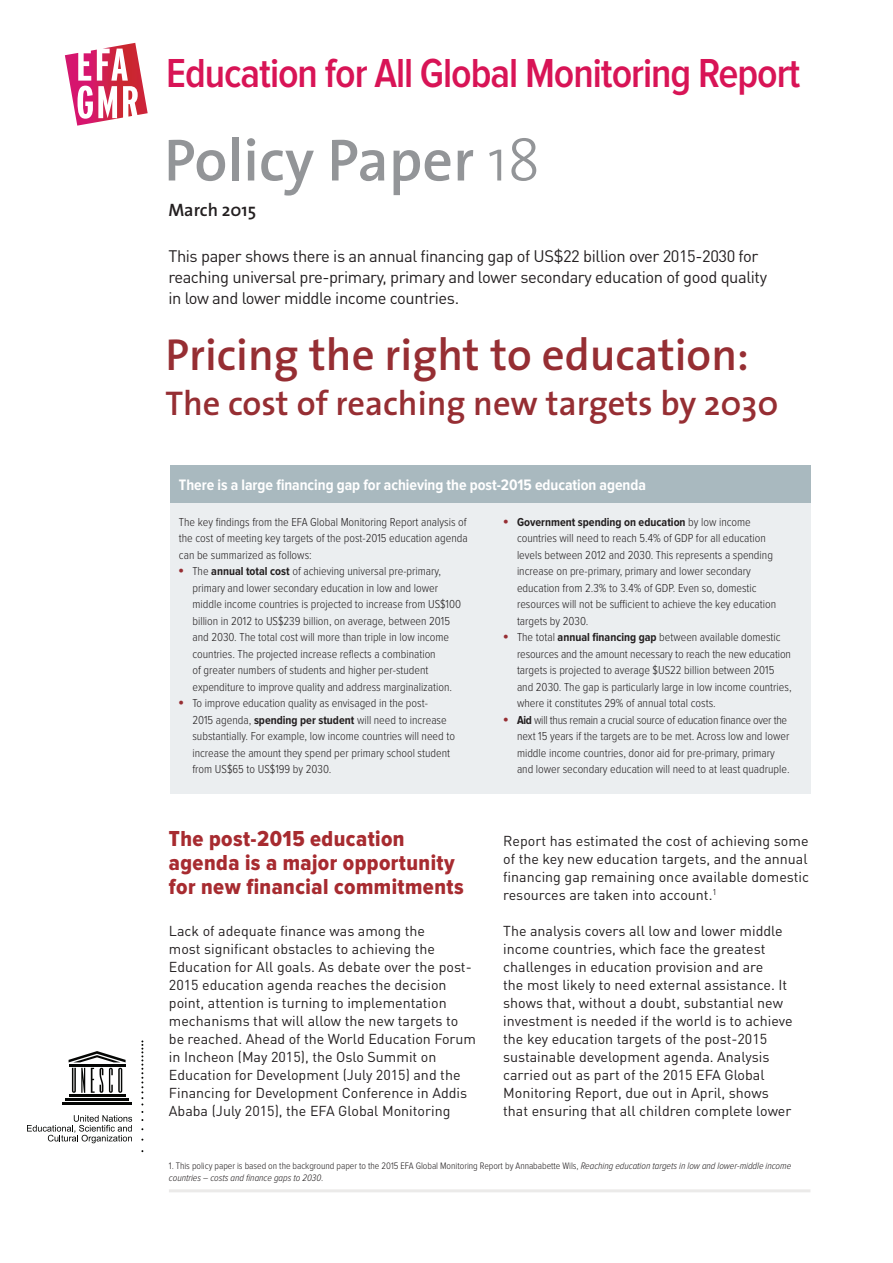
<style>
.page{position:relative;width:893px;height:1263px;background:#fff}
.page>*{position:absolute;margin:0;border:0;box-sizing:border-box;transform-origin:0 0}
.Policy_Paper___Title{font:600 60px "The Sans";color:#939598}
.t1{font:600 45px "The Sans";color:#962e33}
.EFA_GMR_Title{font:600 42px "Proxima Nova Cond";letter-spacing:-.025em;color:#d81456}
.t2{font:600 34.5px "The Sans";color:#962e33}
.PP_Head_1{font:22.5px/24px "Proxima Nova Cond Extrabld";letter-spacing:.02em;color:#a72b30}
.t3{font:600 18px "The Sans";color:#231f20}
.PP_Body{font:16.5px/21px "DINOT";letter-spacing:-.025em;color:#231f20}
.Box_Title{font:700 15.75px "Proxima Nova Cond";letter-spacing:-.005em;color:#fff}
.PP_Body-2{font:14.25px/18px "DINOT";color:#231f20}
.GMR_Box_Text{font:300 12px/16.5px "Proxima Nova Cond";color:#231f20}
.Table_Figure_Source{font:300 9.75px/12px "Proxima Nova Cond";letter-spacing:-.005em;color:#231f20}
.s1{font-weight:300}
.s2{font-family:"Interstate";font-weight:700;font-stretch:condensed;color:#962e33}
.s3{font-weight:700}
.s4{font-style:italic}
</style>
<div class="page">
<svg style="left:65px;top:43px;width:83px;height:83px"></svg>
<svg style="left:141px;top:1041px;width:2px;height:64px"></svg>
<hr style="left:69px;top:1094px;width:57px;height:2px;background:#050604">
<hr style="left:65px;top:1098px;width:64px;height:2px;background:#050604">
<hr style="left:62px;top:1102px;width:70px;height:2px;background:#050604">
<hr style="left:69px;top:1064px;width:57px;height:2px;background:#050604">
<svg style="left:69px;top:1051px;width:57px;height:11px"></svg>
<svg style="left:72px;top:1068px;width:13px;height:25px"></svg>
<svg style="left:109px;top:1068px;width:4px;height:25px"></svg>
<svg style="left:118px;top:1068px;width:4px;height:25px"></svg>
<svg style="left:91px;top:1068px;width:12px;height:25px"></svg>
<svg style="left:27px;top:1115px;width:105px;height:28px"></svg>
<div style="left:170px;top:502px;width:640px;height:291px;background:#ebeef0"></div>
<div style="left:170px;top:465px;width:640px;height:38px;background:#a9b9bf"></div>
<hr style="left:169px;top:1189px;width:641px;height:3px;background:#ebeae9">
<p class="EFA_GMR_Title" style="left:166px;top:54px;width:636px">Education for All Global Monitoring Report</p>
<p class="Policy_Paper___Title" style="left:164px;top:110px;width:378px">Policy Paper <span class="s1">18</span></p>
<p class="t3" style="left:168px;top:195px;width:89px">March 2015</p>
<p class="PP_Body" style="left:168px;top:244px;width:600px">This paper shows there is an annual financing gap of US$22 billion over 2015-2030 for reaching universal pre-primary, primary and lower secondary education of good quality in low and lower middle income countries.</p>
<p class="t1" style="left:165px;top:318px;width:585px">Pricing the right to education:</p>
<p class="t2" style="left:165px;top:375px;width:615px">The cost of reaching new targets by 2030</p>
<p class="Box_Title" style="left:179px;top:478px;width:468px">There is a large financing gap for achieving the post-2015 education agenda</p>
<p class="GMR_Box_Text" style="left:179px;top:514px;width:290px;text-align:justify">The key findings from the EFA Global Monitoring Report analysis of the cost of meeting key targets of the post-2015 education agenda can be summarized as follows:</p>
<p class="GMR_Box_Text" style="left:192px;top:564px;width:270px;text-indent:-14px"><span class="s2">•</span> The <span class="s3">annual total cost</span> of achieving universal pre-primary, primary and lower secondary education in low and lower middle income countries is projected to increase from US$100 billion in 2012 to US$239 billion, on average, between 2015 and 2030. The total cost will more than triple in low income countries. The projected increase reflects a combination<br>of greater numbers of students and higher per-student expenditure to improve quality and address marginalization.</p>
<p class="GMR_Box_Text" style="left:192px;top:696px;width:264px;text-indent:-14px"><span class="s2">•</span> To improve education quality as envisaged in the post-<br>2015 agenda, <span class="s3">spending per student</span> will need to increase substantially. For example, low income countries will need to increase the amount they spend per primary school student from US$65 to US$199 by 2030.</p>
<p class="PP_Head_1" style="left:169px;top:827px;width:296px">The post-2015 education agenda is a major opportunity for new financial commitments</p>
<p class="PP_Body-2" style="left:169px;top:921px;width:309px">Lack of adequate finance was among the<br>most significant obstacles to achieving the Education for All goals. As debate over the post-2015 education agenda reaches the decision point, attention is turning to implementation mechanisms that will allow the new targets to be reached. Ahead of the World Education Forum in Incheon (May 2015), the Oslo Summit on Education for Development (July 2015) and the Financing for Development Conference in Addis Ababa (July 2015), the EFA Global Monitoring</p>
<p class="GMR_Box_Text" style="left:517px;top:514px;width:261px;text-indent:-14px"><span class="s2">•</span> <span class="s3">Government spending on education</span> by low income countries will need to reach 5.4% of GDP for all education levels between 2012 and 2030. This represents a spending increase on pre-primary, primary and lower secondary education from 2.3% to 3.4% of GDP. Even so, domestic resources will not be sufficient to achieve the key education targets by 2030.</p>
<p class="GMR_Box_Text" style="left:517px;top:630px;width:276px;text-indent:-14px"><span class="s2">•</span> The total <span class="s3">annual financing gap</span> between available domestic resources and the amount necessary to reach the new education targets is projected to average $US22 billion between 2015 and 2030. The gap is particularly large in low income countries, where it constitutes 29% of annual total costs.</p>
<p class="GMR_Box_Text" style="left:517px;top:712px;width:274px;text-indent:-14px"><span class="s2">•</span> <span class="s3">Aid</span> will thus remain a crucial source of education finance over the next 15 years if the targets are to be met. Across low and lower middle income countries, donor aid for pre-primary, primary and lower secondary education will need to at least quadruple.</p>
<p class="PP_Body-2" style="left:503px;top:831px;width:307px;text-align:justify">Report has estimated the cost of achieving some of the key new education targets, and the annual financing gap remaining once available domestic resources are taken into account.<sup>1</sup></p>
<p class="PP_Body-2" style="left:503px;top:921px;width:291px">The analysis covers all low and lower middle income countries, which face the greatest challenges in education provision and are<br>the most likely to need external assistance. It shows that, without a doubt, substantial new investment is needed if the world is to achieve the key education targets of the post-2015 sustainable development agenda. Analysis carried out as part of the 2015 EFA Global Monitoring Report, due out in April, shows that ensuring that all children complete lower</p>
<p class="Table_Figure_Source" style="left:169px;top:1160px;width:624px">1. This policy paper is based on the background paper to the 2015 EFA Global Monitoring Report by Annababette Wils, <span class="s4">Reaching education targets in low and lower-middle income countries – costs and finance gaps to 2030</span>.</p>
</div>
